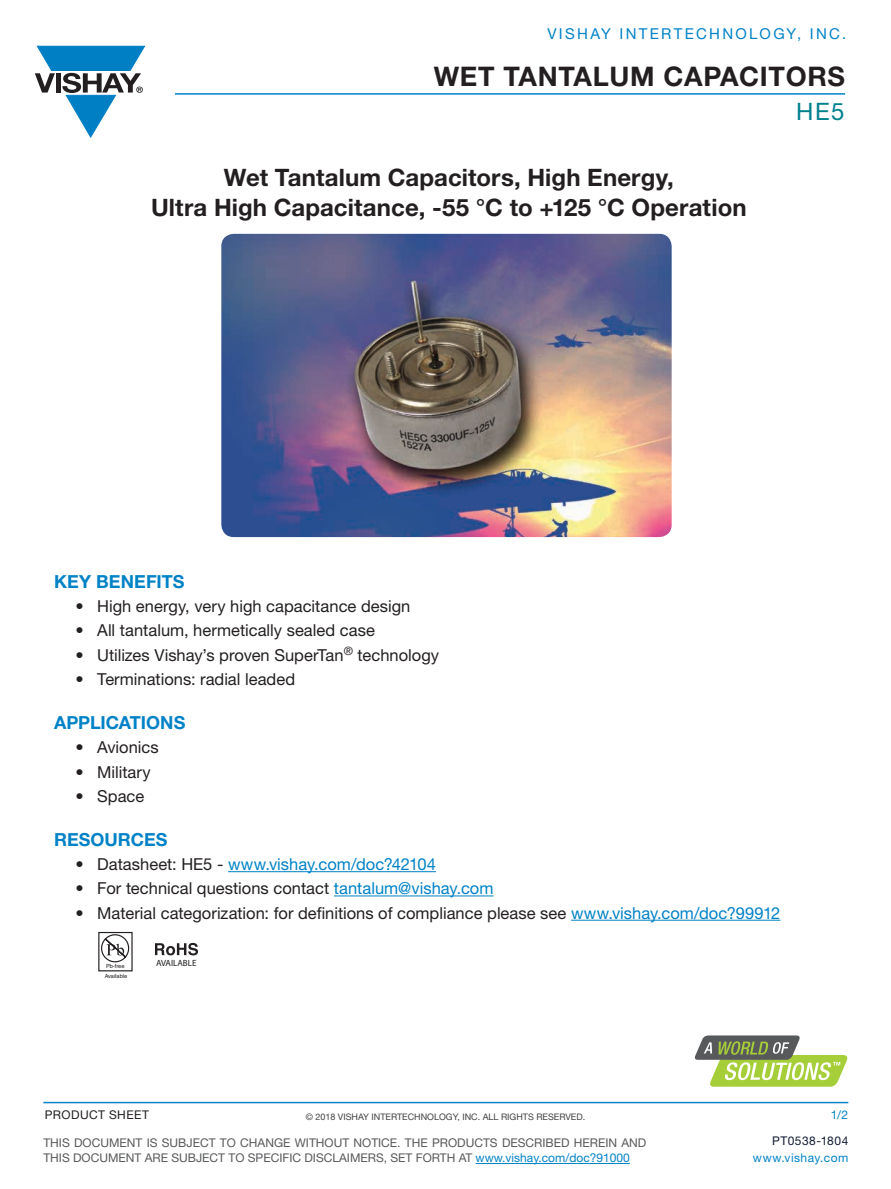
<style>
.page{position:relative;width:891px;height:1189px;background:#fff}
.page>*{position:absolute;margin:0;border:0;box-sizing:border-box;transform-origin:0 0}
.t1{font:700 27px "Helvetica Neue LT Std";color:#231f20}
.t2{font:700 24px/30.3px "Helvetica Neue LT Std";letter-spacing:.005em;color:#231f20;text-align:center}
.t3{font:24px "Helvetica Neue LT Std";color:#00808e}
.t4{font:700 18px "Helvetica Neue LT Std";color:#0082c7}
.t5{font:16.5px "Helvetica Neue LT Std";color:#231f20}
.t6{font:16.5px "Helvetica Neue LT Std";color:#0082c7}
.t7{font:15px "Helvetica Neue LT Std";letter-spacing:.155em;color:#0082c7}
.t8{font:12px/15px "Helvetica Neue LT Std";color:#58595b}
.t9{font:12px "Helvetica Neue LT Std";letter-spacing:.04em;color:#0082c7}
.t10{font:12px "Helvetica Neue LT Std";letter-spacing:.035em;color:#231f20}
.t11{font:12px "Helvetica Neue LT Std";letter-spacing:.04em;color:#121c34}
.t12{font:9px "Helvetica Neue LT Std";color:#414142}
.t13{font:9px "Myriad";color:#231f20}
.t14{font:5.7px "Helvetica";color:#231f20}
.s1{color:#231f20}
.s2{color:#0082c7}
</style>
<div class="page">
<hr style="left:228px;top:871px;width:208px;height:1px;background:#0082c7">
<hr style="left:334px;top:895px;width:160px;height:1px;background:#0082c7">
<hr style="left:571px;top:919px;width:209px;height:1px;background:#0082c7">
<svg style="left:98px;top:931px;width:35px;height:40px"></svg>
<svg style="left:155px;top:942px;width:43px;height:13px"></svg>
<hr style="left:175px;top:93px;width:670px;height:2px;background:#0082c7">
<svg style="left:35px;top:46px;width:110px;height:91px"></svg>
<hr style="left:43px;top:1101px;width:805px;height:1px;background:#0082c7">
<hr style="left:476px;top:1162px;width:154px;height:1px;background:#0082c7">
<svg style="left:695px;top:1035px;width:152px;height:51px"></svg>
<img style="left:221px;top:234px;width:451px;height:303px">
<p class="t7" style="left:547px;top:25px;width:300px">VISHAY INTERTECHNOLOGY, INC.</p>
<h1 class="t1" style="left:434px;top:60px;width:89px">wet tantalu</h1>
<h1 class="t1" style="left:630px;top:60px;width:53px">m capacitors</h1>
<h2 class="t2" style="left:151px;top:161px;width:597px">Wet Tantalum Capacitors, High Energy,<br>Ultra High Capacitance, -55 °C to +125 °C Operation</h2>
<h2 class="t3" style="left:796px;top:97px;width:50px">HE5</h2>
<p class="t4" style="left:54px;top:570px;width:132px">KEY BENEFITS</p>
<p class="t5" style="left:76px;top:596px;width:336px">• High energy, very high capacitance design</p>
<p class="t5" style="left:76px;top:620px;width:301px">• All tantalum, hermetically sealed case</p>
<p class="t5" style="left:76px;top:644px;width:365px">• Utilizes Vishay’s proven SuperTan<sup>®</sup> technology</p>
<p class="t5" style="left:76px;top:669px;width:221px">• Terminations: radial leaded</p>
<p class="t4" style="left:54px;top:711px;width:133px">APPLICATIONS</p>
<p class="t5" style="left:76px;top:737px;width:85px">• Avionics</p>
<p class="t5" style="left:76px;top:761px;width:77px">• Military</p>
<p class="t5" style="left:76px;top:785px;width:70px">• Space</p>
<p class="t4" style="left:54px;top:828px;width:115px">RESOURCES</p>
<p class="t6" style="left:76px;top:854px;width:362px"><span class="s1">• Datasheet: HE5 -</span> www.vishay.com/doc?42104</p>
<p class="t5" style="left:76px;top:878px;width:419px">• For technical questions contact <span class="s2">tantalum@vishay.com</span></p>
<p class="t5" style="left:76px;top:902px;width:706px">• Material categorization: for definitions of compliance please see <span class="s2">www.vishay.com/doc?99912</span></p>
<p class="t14" style="left:106px;top:962px;width:20px">Pb-free</p>
<p class="t14" style="left:105px;top:972px;width:24px">Available</p>
<p class="t13" style="left:156px;top:958px;width:42px">AVAILABLE</p>
<p class="t10" style="left:45px;top:1107px;width:82px">Product Sheet</p>
<p class="t12" style="left:306px;top:1111px;width:281px">© 2018 VISHAY INTERTECHNOLOGY, INC. ALL RIGHTS RESERVED.</p>
<p class="t9" style="left:831px;top:1106px;width:19px">1/2</p>
<p class="t8" style="left:43px;top:1134px;width:604px">THIS DOCUMENT IS SUBJECT TO CHANGE WITHOUT NOTICE. THE PRODUCTS DESCRIBED HEREIN AND<br>THIS DOCUMENT ARE SUBJECT TO SPECIFIC DISCLAIMERS, SET FORTH AT <span class="s2">www.vishay.com/doc?91000</span></p>
<p class="t11" style="left:772px;top:1133px;width:78px">PT0538-1804</p>
<p class="t9" style="left:753px;top:1150px;width:97px">www.vishay.com</p>
</div>
